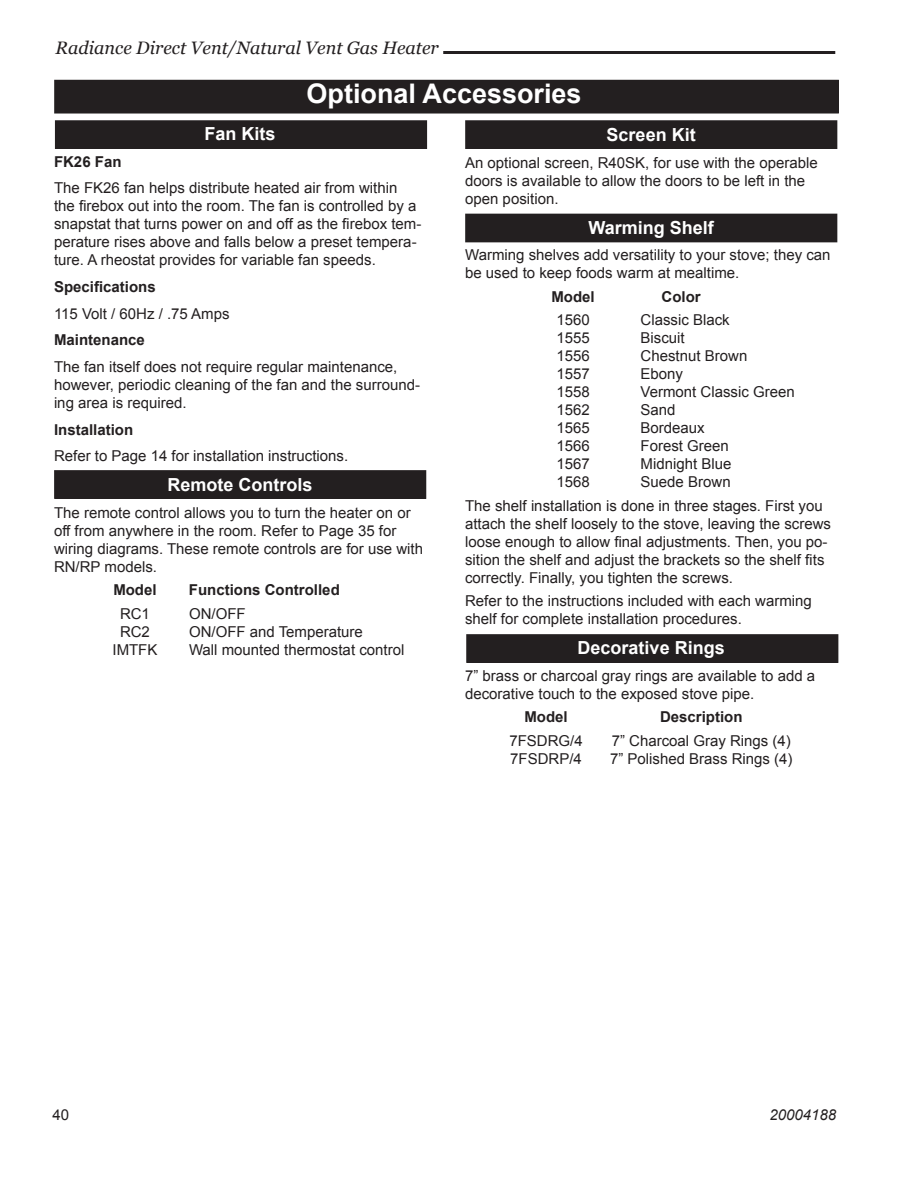
<style>
.page{position:relative;width:918px;height:1188px;background:#fff}
.page>*{position:absolute;margin:0;border:0;box-sizing:border-box;transform-origin:0 0}
.t1{font:700 27px "Arial";color:#fff}
.t2{font:700 18px "Arial";color:#fff}
.t3{font:italic 18px "Georgia";color:#231f20}
.t4{font:15px/18px "Arial";color:#231f20}
.t5{font:700 15px "Arial";color:#231f20}
.t6{font:italic 15px "Arial";color:#231f20}
.s1{color:#fff}
</style>
<div class="page">
<hr style="left:443px;top:51px;width:392px;height:3px;background:#231f20">
<div style="left:467px;top:635px;width:371px;height:27px;background:#231f20"></div>
<div style="left:466px;top:634px;width:372px;height:29px;border:2px solid #231f20"></div>
<div style="left:466px;top:121px;width:371px;height:27px;background:#231f20"></div>
<div style="left:465px;top:120px;width:372px;height:29px;border:2px solid #231f20"></div>
<div style="left:55px;top:471px;width:371px;height:27px;background:#231f20"></div>
<div style="left:54px;top:470px;width:372px;height:29px;border:2px solid #231f20"></div>
<div style="left:56px;top:121px;width:370px;height:27px;background:#231f20"></div>
<div style="left:55px;top:120px;width:372px;height:29px;border:2px solid #231f20"></div>
<div style="left:55px;top:81px;width:783px;height:32px;background:#231f20"></div>
<div style="left:54px;top:80px;width:785px;height:34px;border:2px solid #231f20"></div>
<div style="left:466px;top:214px;width:371px;height:28px;background:#231f20"></div>
<p class="t3" style="left:56px;top:37px;width:385px">Radiance Direct Vent/Natural Vent Gas Heater</p>
<h1 class="t1" style="left:307px;top:78px;width:277px">Optional Accessories</h1>
<p class="t2" style="left:204px;top:124px;width:73px">Fan Kits</p>
<p class="t5" style="left:54px;top:153px;width:69px">FK26 Fan</p>
<p class="t4" style="left:54px;top:179px;width:369px">The FK26 fan helps distribute heated air from within the firebox out into the room. The fan is controlled by a snapstat that turns power on and off as the firebox tem&shy;perature rises above and falls below a preset tempera&shy;ture. A rheostat provides for variable fan speeds.</p>
<p class="t5" style="left:54px;top:278px;width:103px">Specifications</p>
<p class="t4" style="left:54px;top:304px;width:177px">115 Volt / 60Hz / .75 Amps</p>
<p class="t5" style="left:54px;top:332px;width:92px">Maintenance</p>
<p class="t4" style="left:54px;top:358px;width:368px">The fan itself does not require regular maintenance, however, periodic cleaning of the fan and the surround&shy;ing area is required.</p>
<p class="t5" style="left:54px;top:421px;width:81px">Installation</p>
<p class="t4" style="left:54px;top:447px;width:296px">Refer to Page 14 for installation instructions.</p>
<p class="t2" style="left:167px;top:475px;width:147px">Remote Controls</p>
<p class="t4" style="left:54px;top:504px;width:371px">The remote control allows you to turn the heater on or off from anywhere in the room. Refer to Page 35 for wiring diagrams. These remote controls are for use with RN/RP models.</p>
<p class="t5" style="left:113px;top:582px;width:45px">Model</p>
<p class="t5" style="left:189px;top:582px;width:152px">Functions Controlled</p>
<p class="t4" style="left:120px;top:605px;width:32px">RC1</p>
<p class="t4" style="left:189px;top:605px;width:58px">ON/OFF</p>
<p class="t4" style="left:120px;top:623px;width:32px">RC2</p>
<p class="t4" style="left:189px;top:623px;width:175px">ON/OFF and Temperature</p>
<p class="t4" style="left:112px;top:641px;width:47px">IMTFK</p>
<p class="t4" style="left:189px;top:641px;width:217px">Wall mounted thermostat control</p>
<p class="t2" style="left:607px;top:125px;width:91px">Screen Kit</p>
<p class="t4" style="left:465px;top:153px;width:354px">An optional screen, R40SK, for use with the operable doors is available to allow the doors to be left in the open position.</p>
<p class="t2" style="left:588px;top:217px;width:127px">Warming Shelf</p>
<p class="t4" style="left:465px;top:246px;width:367px">Warming shelves add versatility to your stove; they can be used to keep foods warm at mealtime.</p>
<p class="t5" style="left:551px;top:288px;width:45px">Model</p>
<p class="t5" style="left:662px;top:288px;width:41px">Color</p>
<p class="t4" style="left:556px;top:311px;width:35px">1560</p>
<p class="t4" style="left:641px;top:311px;width:91px">Classic Black</p>
<p class="t4" style="left:556px;top:329px;width:35px">1555</p>
<p class="t4" style="left:641px;top:329px;width:46px">Biscuit</p>
<p class="t4" style="left:556px;top:347px;width:35px">1556</p>
<p class="t4" style="left:641px;top:347px;width:108px">Chestnut Brown</p>
<p class="t4" style="left:556px;top:365px;width:35px">1557</p>
<p class="t4" style="left:641px;top:365px;width:44px">Ebony</p>
<p class="t4" style="left:556px;top:383px;width:35px">1558</p>
<p class="t4" style="left:641px;top:383px;width:156px">Vermont Classic Green</p>
<p class="t4" style="left:556px;top:401px;width:35px">1562</p>
<p class="t4" style="left:641px;top:401px;width:37px">Sand</p>
<p class="t4" style="left:556px;top:419px;width:35px">1565</p>
<p class="t4" style="left:641px;top:419px;width:66px">Bordeaux</p>
<p class="t4" style="left:556px;top:437px;width:35px">1566</p>
<p class="t4" style="left:641px;top:437px;width:90px">Forest Green</p>
<p class="t4" style="left:556px;top:455px;width:35px">1567</p>
<p class="t4" style="left:641px;top:455px;width:92px">Midnight Blue</p>
<p class="t4" style="left:556px;top:473px;width:35px">1568</p>
<p class="t4" style="left:465px;top:470px;width:359px;line-height:23.4px;text-indent:175px">Suede Brown<br>The shelf installation is done in three stages. First you</p>
<p class="t4" style="left:465px;top:514px;width:368px">attach the shelf loosely to the stove, leaving the screws loose enough to allow final adjustments. Then, you po&shy;sition the shelf and adjust the brackets so the shelf fits correctly. Finally, you tighten the screws.</p>
<p class="t4" style="left:465px;top:592px;width:348px">Refer to the instructions included with each warming shelf for complete installation procedures.</p>
<p class="t2" style="left:578px;top:638px;width:149px">Decorative Rings</p>
<p class="t4" style="left:465px;top:667px;width:352px">7” brass or charcoal gray rings are available to add a decorative touch to the exposed stove pipe.</p>
<p class="t5" style="left:524px;top:709px;width:45px">Model</p>
<p class="t5" style="left:660px;top:709px;width:84px">Description</p>
<p class="t4" style="left:509px;top:731px;width:75px">7FSDRG/4</p>
<p class="t4" style="left:612px;top:731px;width:181px">7” Charcoal Gray Rings (4)</p>
<p class="t4" style="left:510px;top:749px;width:73px">7FSDRP/4</p>
<p class="t4" style="left:610px;top:749px;width:184px">7” Polished Brass Rings (4)</p>
<p class="t4" style="left:52px;top:1106px;width:35px">40<span class="s1">40</span></p>
<p class="t6" style="left:770px;top:1106px;width:68px">20004188</p>
</div>
